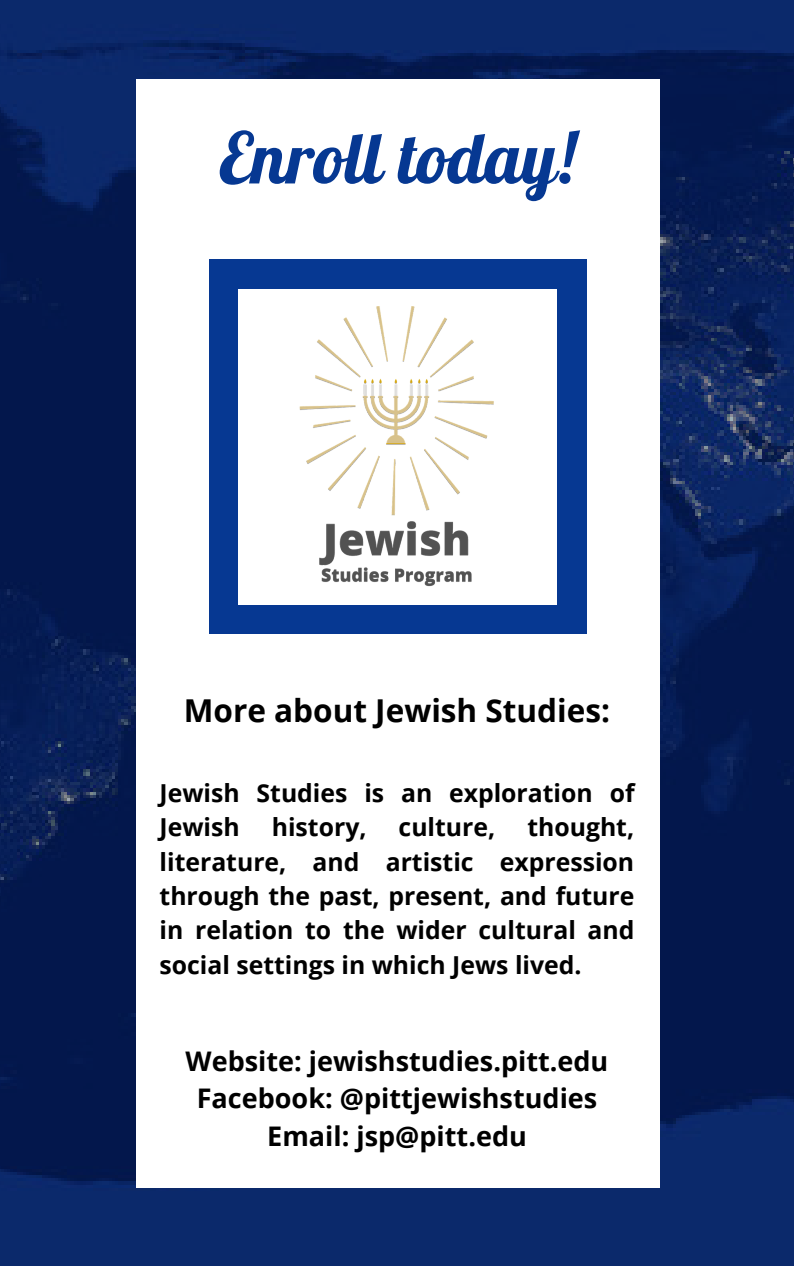
<style>
.page{position:relative;width:794px;height:1266px;background:#fff}
.page>*{position:absolute;margin:0;border:0;box-sizing:border-box;transform-origin:0 0}
.t1{font:70.72px "Lobster";color:#063892}
.t2{font:700 31.5px "Open Sans";color:#000}
.t3{font:700 27px "Open Sans";color:#000}
.t4{font:700 24.75px/34.3px "Open Sans";color:#000}
</style>
<div class="page">
<img style="left:0;top:0;width:793px;height:1266px">
<div style="left:136px;top:79px;width:523px;height:1109px;background:#fff"></div>
<div style="left:209px;top:260px;width:377px;height:374px;background:#063892"></div>
<div style="left:238px;top:289px;width:318px;height:316px;background:#fff"></div>
<img style="left:299px;top:306px;width:195px;height:281px">
<p class="t1" style="left:219px;top:113px;width:357px">Enroll today!</p>
<p class="t2" style="left:184px;top:688px;width:427px">More about Jewish Studies:</p>
<p class="t4" style="left:159px;top:775px;width:476px">Jewish Studies is an exploration of<br>Jewish</p>
<p class="t4" style="left:159px;top:809px;width:476px;text-align:justify;text-indent:367px">thought, literature, and artistic expression through the past, present, and future in relation to the wider cultural and social settings in which Jews lived.</p>
<p class="t4" style="left:272px;top:809px;width:96px">history,</p>
<p class="t4" style="left:398px;top:809px;width:98px">culture,</p>
<p class="t3" style="left:185px;top:1041px;width:424px">Website: jewishstudies.pitt.edu</p>
<p class="t3" style="left:197px;top:1079px;width:402px">Facebook: @pittjewishstudies</p>
<p class="t3" style="left:267px;top:1117px;width:261px">Email: jsp@pitt.edu</p>
</div>
